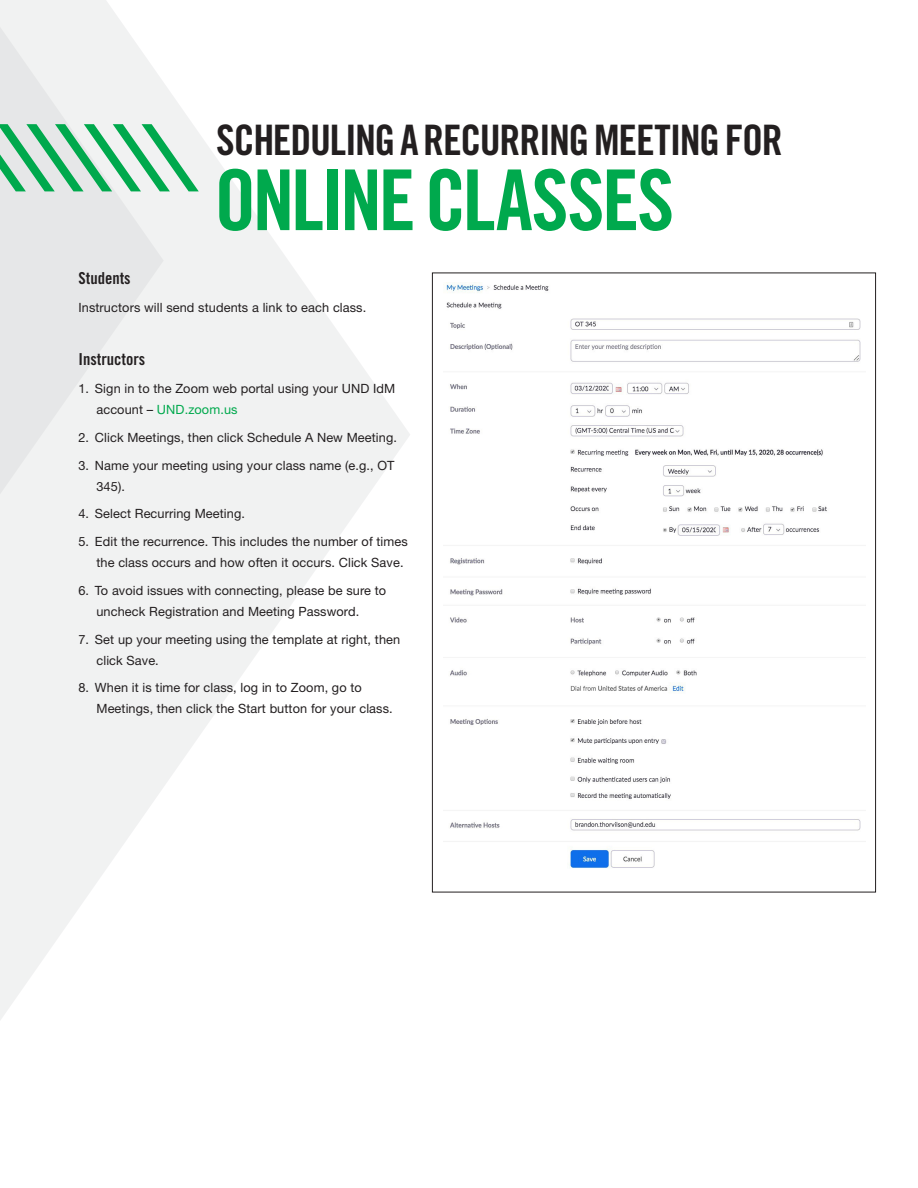
<style>
.page{position:relative;width:918px;height:1188px;background:#fff}
.page>*{position:absolute;margin:0;border:0;box-sizing:border-box;transform-origin:0 0}
.Headline100{font:84px "Trade Gothic LT Pro Bd Cn 20";letter-spacing:-.035em;color:#00a94d}
.Headline100-2{font:42px "Trade Gothic LT Pro Bd Cn 20";letter-spacing:-.035em;color:#231f20}
.Subhead{font:16.5px "Trade Gothic LT Pro Bd Cn 20";color:#231f20}
.Subhead-2{font:12.75px/21px "Helvetica Neue LT Pro";letter-spacing:.01em;color:#231f20}
.s1{color:#00a94d}
</style>
<div class="page">
<svg style="left:0;top:84px;width:410px;height:936px"></svg>
<svg style="left:0;top:0;width:164px;height:545px;fill:#f1f2f2"></svg>
<svg style="left:0;top:124px;width:199px;height:67px"></svg>
<img style="left:444px;top:283px;width:422px;height:585px">
<p class="Headline100-2" style="left:216px;top:114px;width:568px">SCHEDULING A RECURRING MEETING FOR</p>
<p class="Headline100" style="left:214px;top:149px;width:462px">ONLINE CLASSES</p>
<p class="Subhead" style="left:78px;top:269px;width:54px">Students</p>
<p class="Subhead-2" style="left:78px;top:297px;width:289px">Instructors will send students a link to each class.</p>
<p class="Subhead" style="left:78px;top:349px;width:68px">Instructors</p>
<p class="Subhead-2" style="left:96px;top:378px;width:300px;text-indent:-18px">1. Sign in to the Zoom web portal using your UND IdM account – <span class="s1">UND.zoom.us</span></p>
<p class="Subhead-2" style="left:78px;top:426px;width:320px">2. Click Meetings, then click Schedule A New Meeting.</p>
<p class="Subhead-2" style="left:96px;top:454px;width:300px;text-indent:-18px">3. Name your meeting using your class name (e.g., OT<br>345).</p>
<p class="Subhead-2" style="left:78px;top:503px;width:168px">4. Select Recurring Meeting.</p>
<p class="Subhead-2" style="left:96px;top:531px;width:313px;text-indent:-18px">5. Edit the recurrence. This includes the number of times the class occurs and how often it occurs. Click Save.</p>
<p class="Subhead-2" style="left:96px;top:579px;width:291px;text-indent:-18px">6. To avoid issues with connecting, please be sure to uncheck Registration and Meeting Password.</p>
<p class="Subhead-2" style="left:96px;top:628px;width:305px;text-indent:-18px">7. Set up your meeting using the template at right, then click Save.</p>
<p class="Subhead-2" style="left:96px;top:677px;width:298px;text-indent:-18px">8. When it is time for class, log in to Zoom, go to<br>Meetings, then click the Start button for your class.</p>
</div>
